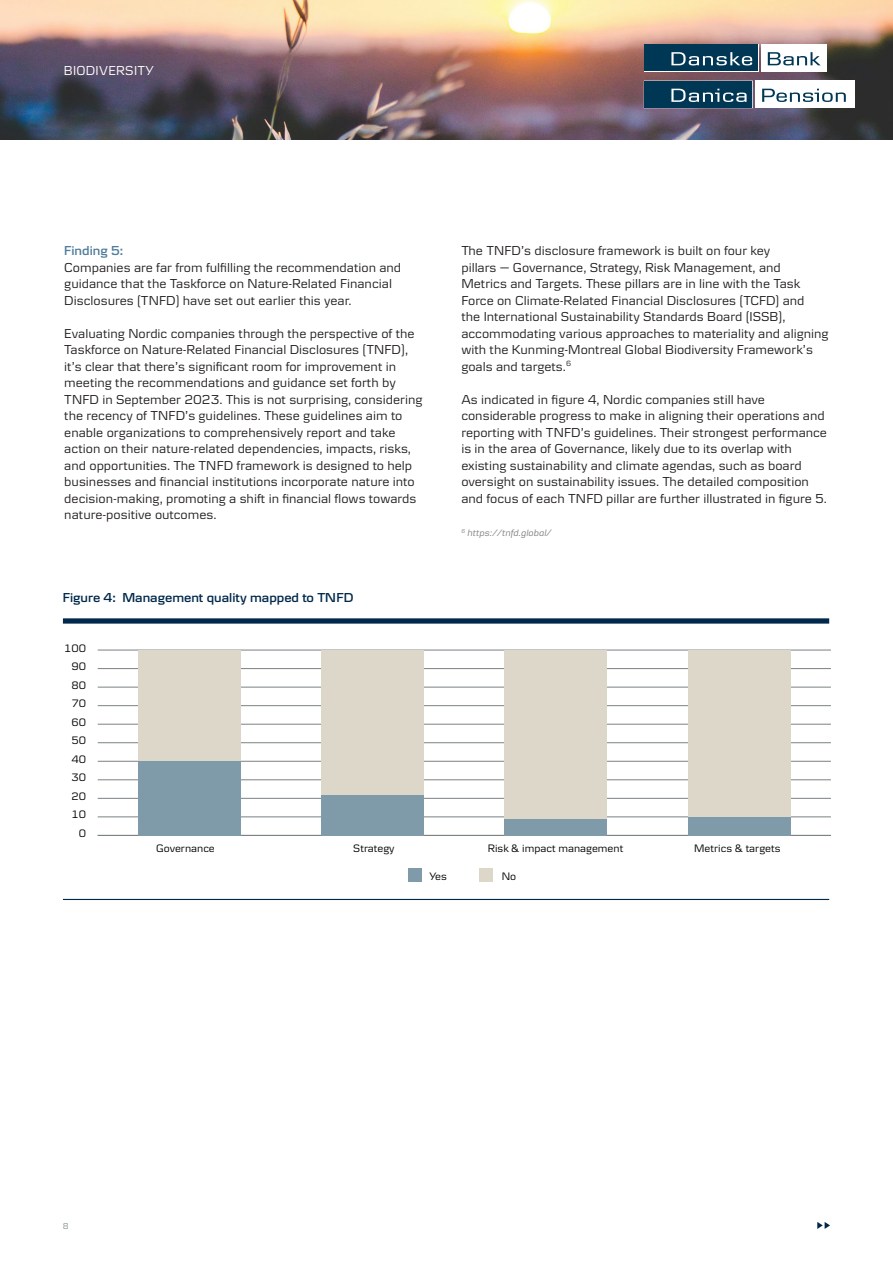
<style>
.page{position:relative;width:893px;height:1263px;background:#fff}
.page>*{position:absolute;margin:0;border:0;box-sizing:border-box;transform-origin:0 0}
.DB_Newsletter_Bodycopy_Black{font:13.5px/16.5px "Danske Textv 2";color:#231f20}
.DB_Newsletter_Bodycopy_Black-2{font:600 13.5px "Danske Textv 2";color:#00284a}
.DB_Newsletter_Bodycopy_Black_Breaker_Rul{font:13.5px "Danske Textv 2";letter-spacing:.02em;color:#fff}
.DB_Newsletter_Bodycopy_Black-3{font:600 13.5px "Danske Textv 2";color:#4f7c9b}
.t1{font:11.25px "Danske Textv 2";color:#000}
.DB_Newsletter_Bodycopy_Black_Breaker_Rul-2{font:italic 9.75px "Danske Textv 2";letter-spacing:.005em;color:#7e817d}
.DB_A4_Pagina_Gray_Left{font:9px "Danske Textv 2";color:#869292}
</style>
<div class="page">
<svg style="left:817px;top:1222px;width:13px;height:7px"></svg>
<img style="left:0;top:0;width:893px;height:140px">
<div style="left:761px;top:44px;width:66px;height:28px;background:#fff"></div>
<svg style="left:644px;top:44px;width:115px;height:28px"></svg>
<div style="left:644px;top:45px;width:114px;height:26px;background:#003755"></div>
<svg style="left:671px;top:52px;width:81px;height:13px"></svg>
<svg style="left:768px;top:52px;width:52px;height:13px"></svg>
<div style="left:756px;top:81px;width:99px;height:27px;background:#fff"></div>
<svg style="left:644px;top:81px;width:109px;height:27px;background:#1b4c67"></svg>
<svg style="left:762px;top:89px;width:84px;height:13px"></svg>
<hr style="left:63px;top:899px;width:766px;height:1px;background:#00284a">
<div style="left:63px;top:618px;width:766px;height:6px;background:#00284a"></div>
<hr style="left:98px;top:835px;width:733px;height:1px;background:#7b8185">
<hr style="left:98px;top:817px;width:733px;height:1px;background:#7b8185">
<hr style="left:98px;top:798px;width:733px;height:1px;background:#7b8185">
<hr style="left:98px;top:779px;width:733px;height:1px;background:#7b8185">
<hr style="left:98px;top:761px;width:733px;height:1px;background:#7b8185">
<hr style="left:98px;top:742px;width:733px;height:1px;background:#7b8185">
<hr style="left:98px;top:724px;width:733px;height:1px;background:#7b8185">
<hr style="left:98px;top:705px;width:733px;height:1px;background:#7b8185">
<hr style="left:98px;top:687px;width:733px;height:1px;background:#7b8185">
<hr style="left:98px;top:668px;width:733px;height:1px;background:#7b8185">
<hr style="left:98px;top:650px;width:733px;height:1px;background:#7b8185">
<div style="left:138px;top:650px;width:103px;height:111px;background:#dcd7c8"></div>
<div style="left:321px;top:650px;width:103px;height:145px;background:#dcd7c8"></div>
<div style="left:505px;top:650px;width:102px;height:169px;background:#dcd7c8"></div>
<div style="left:688px;top:650px;width:103px;height:167px;background:#dcd7c8"></div>
<div style="left:138px;top:761px;width:103px;height:74px;background:#7f9baa"></div>
<div style="left:321px;top:795px;width:103px;height:40px;background:#7f9baa"></div>
<div style="left:505px;top:819px;width:102px;height:16px;background:#7f9baa"></div>
<div style="left:688px;top:817px;width:103px;height:18px;background:#7f9baa"></div>
<div style="left:409px;top:869px;width:13px;height:13px;background:#7f9baa"></div>
<div style="left:479px;top:869px;width:14px;height:13px;background:#dcd7c8"></div>
<p class="DB_Newsletter_Bodycopy_Black_Breaker_Rul" style="left:64px;top:62px;width:91px">BIODIVERSITY</p>
<p class="DB_Newsletter_Bodycopy_Black-3" style="left:64px;top:243px;width:60px">Finding 5:</p>
<p class="DB_Newsletter_Bodycopy_Black" style="left:64px;top:259px;width:338px">Companies are far from fulfilling the recommendation and guidance that the Taskforce on Nature-Related Financial<br>Disclosures (TNFD) have set out earlier this year.</p>
<p class="DB_Newsletter_Bodycopy_Black" style="left:64px;top:325px;width:360px">Evaluating Nordic companies through the perspective of the Taskforce on Nature-Related Financial Disclosures (TNFD), it’s clear that there’s significant room for improvement in meeting the recommendations and guidance set forth by TNFD in September 2023. This is not surprising, considering the recency of TNFD’s guidelines. These guidelines aim to enable organizations to comprehensively report and take action on their nature-related dependencies, impacts, risks, and opportunities. The TNFD framework is designed to help businesses and financial institutions incorporate nature into decision-making, promoting a shift in financial flows towards nature-positive outcomes.</p>
<p class="DB_Newsletter_Bodycopy_Black-2" style="left:63px;top:590px;width:292px">Figure 4: Management quality mapped to TNFD</p>
<p class="t1" style="left:64px;top:641px;width:23px">100</p>
<p class="t1" style="left:72px;top:660px;width:16px">90</p>
<p class="t1" style="left:72px;top:678px;width:16px">80</p>
<p class="t1" style="left:72px;top:697px;width:16px">70</p>
<p class="t1" style="left:72px;top:716px;width:16px">60</p>
<p class="t1" style="left:72px;top:734px;width:16px">50</p>
<p class="t1" style="left:72px;top:753px;width:16px">40</p>
<p class="t1" style="left:72px;top:771px;width:16px">30</p>
<p class="t1" style="left:72px;top:790px;width:16px">20</p>
<p class="t1" style="left:72px;top:808px;width:16px">10</p>
<p class="t1" style="left:79px;top:827px;width:9px">0</p>
<p class="DB_Newsletter_Bodycopy_Black" style="left:461px;top:242px;width:369px">The TNFD’s disclosure framework is built on four key<br>pillars — Governance, Strategy, Risk Management, and Metrics and Targets. These pillars are in line with the Task Force on Climate-Related Financial Disclosures (TCFD) and<br>the International Sustainability Standards Board (ISSB), accommodating various approaches to materiality and aligning with the Kunming-Montreal Global Biodiversity Framework’s goals and targets.<sup>6</sup></p>
<p class="DB_Newsletter_Bodycopy_Black" style="left:461px;top:391px;width:367px">As indicated in figure 4, Nordic companies still have considerable progress to make in aligning their operations and reporting with TNFD’s guidelines. Their strongest performance is in the area of Governance, likely due to its overlap with existing sustainability and climate agendas, such as board oversight on sustainability issues. The detailed composition and focus of each TNFD pillar are further illustrated in figure 5.</p>
<p class="DB_Newsletter_Bodycopy_Black_Breaker_Rul-2" style="left:461px;top:527px;width:92px"><sup>6</sup> https://tnfd.global/</p>
<p class="t1" style="left:156px;top:842px;width:60px">Governance</p>
<p class="t1" style="left:353px;top:842px;width:43px">Strategy</p>
<p class="t1" style="left:488px;top:842px;width:137px">Risk &amp; impact management</p>
<p class="t1" style="left:694px;top:842px;width:88px">Metrics &amp; targets</p>
<p class="DB_A4_Pagina_Gray_Left" style="left:63px;top:1221px;width:7px">8</p>
<p class="t1" style="left:429px;top:870px;width:19px">Yes</p>
<p class="t1" style="left:502px;top:870px;width:16px">No</p>
</div>
